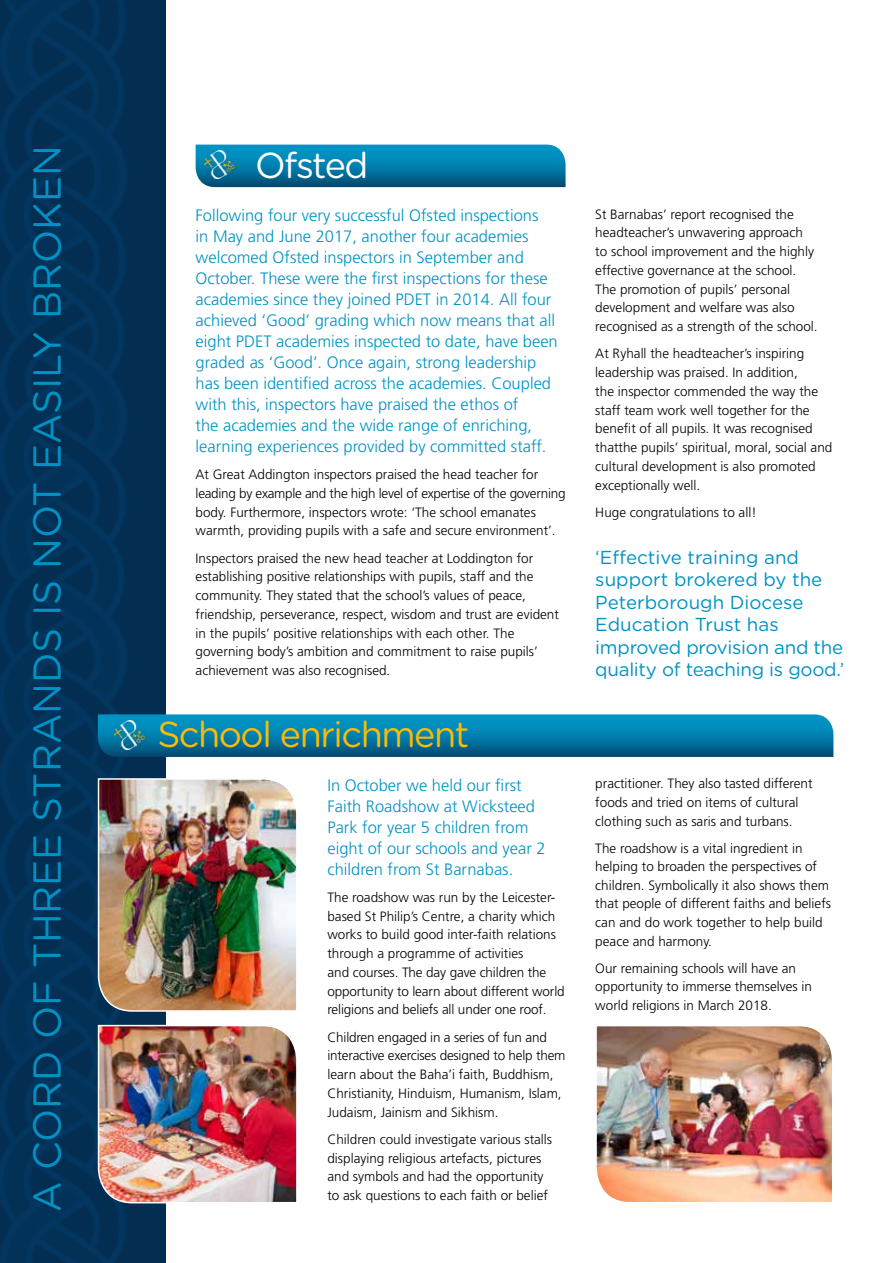
<style>
.page{position:relative;width:893px;height:1263px;background:#fff}
.page>*{position:absolute;margin:0;border:0;box-sizing:border-box;transform-origin:0 0}
.t1{font:39px "Gotham Rounded";color:#0092c3}
.t2{font:36px "Gotham Rounded";letter-spacing:-.04em;color:#fbba07}
.t3{font:36px "Gotham Rounded";letter-spacing:-.04em;color:#fff}
.t4{font:18.75px/22.5px "Gotham Rounded";letter-spacing:-.005em;color:#0092c3}
.t5{font:300 16.5px/21px "Frutiger";color:#0092c3}
.t6{font:300 13.5px/18.8px "Frutiger";color:#000}
</style>
<div class="page">
<img style="left:0;top:0;width:166px;height:1263px">
<svg style="left:196px;top:145px;width:370px;height:42px;background:#0379a6"></svg>
<svg style="left:98px;top:714px;width:735px;height:43px;background:#0379a6"></svg>
<img style="left:204px;top:151px;width:32px;height:28px">
<img style="left:115px;top:721px;width:32px;height:28px">
<img style="left:596px;top:1026px;width:236px;height:176px">
<img style="left:97px;top:1024px;width:200px;height:180px">
<img style="left:97px;top:777px;width:200px;height:235px">
<h1 class="t1" style="left:20px;top:1212px;width:1068px;rotate:-90deg">A CORD OF THREE STRANDS IS NOT EASILY BROKEN</h1>
<h2 class="t3" style="left:255px;top:141px;width:115px">Ofsted</h2>
<p class="t5" style="left:196px;top:205px;width:364px">Following four very successful Ofsted inspections<br>in May and June 2017, another four academies welcomed Ofsted inspectors in September and October. These were the first inspections for these academies since they joined PDET in 2014. All four achieved ‘Good’ grading which now means that all eight PDET academies inspected to date, have been graded as ‘Good’. Once again, strong leadership has been identified across the academies. Coupled with this, inspectors have praised the ethos of<br>the academies and the wide range of enriching, learning experiences provided by committed staff.</p>
<p class="t6" style="left:196px;top:465px;width:371px">At Great Addington inspectors praised the head teacher for leading by example and the high level of expertise of the governing body. Furthermore, inspectors wrote: ‘The school emanates warmth, providing pupils with a safe and secure environment’.</p>
<p class="t6" style="left:196px;top:549px;width:365px">Inspectors praised the new head teacher at Loddington for establishing positive relationships with pupils, staff and the community. They stated that the school’s values of peace, friendship, perseverance, respect, wisdom and trust are evident in the pupils’ positive relationships with each other. The governing body’s ambition and commitment to raise pupils’ achievement was also recognised.</p>
<h2 class="t2" style="left:157px;top:710px;width:314px">School enrichment</h2>
<p class="t5" style="left:327px;top:775px;width:220px">In October we held our first<br>Faith Roadshow at Wicksteed<br>Park for year 5 children from eight of our schools and year 2 children from St Barnabas.</p>
<p class="t6" style="left:327px;top:888px;width:239px">The roadshow was run by the Leicester&shy;based St Philip’s Centre, a charity which works to build good inter-faith relations through a programme of activities<br>and courses. The day gave children the opportunity to learn about different world religions and beliefs all under one roof.</p>
<p class="t6" style="left:327px;top:1028px;width:240px">Children engaged in a series of fun and interactive exercises designed to help them learn about the Baha’i faith, Buddhism, Christianity, Hinduism, Humanism, Islam, Judaism, Jainism and Sikhism.</p>
<p class="t6" style="left:327px;top:1130px;width:226px">Children could investigate various stalls displaying religious artefacts, pictures and symbols and had the opportunity to ask questions to each faith or belief</p>
<p class="t6" style="left:595px;top:205px;width:224px">St Barnabas’ report recognised the headteacher’s unwavering approach to school improvement and the highly effective governance at the school.<br>The promotion of pupils’ personal development and welfare was also recognised as a strength of the school.</p>
<p class="t6" style="left:595px;top:344px;width:239px">At Ryhall the headteacher’s inspiring leadership was praised. In addition,<br>the inspector commended the way the staff team work well together for the benefit of all pupils. It was recognised thatthe pupils’ spiritual, moral, social and cultural development is also promoted exceptionally well.</p>
<p class="t6" style="left:595px;top:503px;width:163px">Huge congratulations to all!</p>
<h3 class="t4" style="left:595px;top:545px;width:251px">‘Effective training and support brokered by the<br>Peterborough Diocese<br>Education Trust has improved provision and the quality of teaching is good.’</h3>
<p class="t6" style="left:595px;top:774px;width:219px">practitioner. They also tasted different foods and tried on items of cultural clothing such as saris and turbans.</p>
<p class="t6" style="left:595px;top:839px;width:237px">The roadshow is a vital ingredient in helping to broaden the perspectives of children. Symbolically it also shows them that people of different faiths and beliefs can and do work together to help build peace and harmony.</p>
<p class="t6" style="left:595px;top:959px;width:218px">Our remaining schools will have an opportunity to immerse themselves in world religions in March 2018.</p>
</div>
